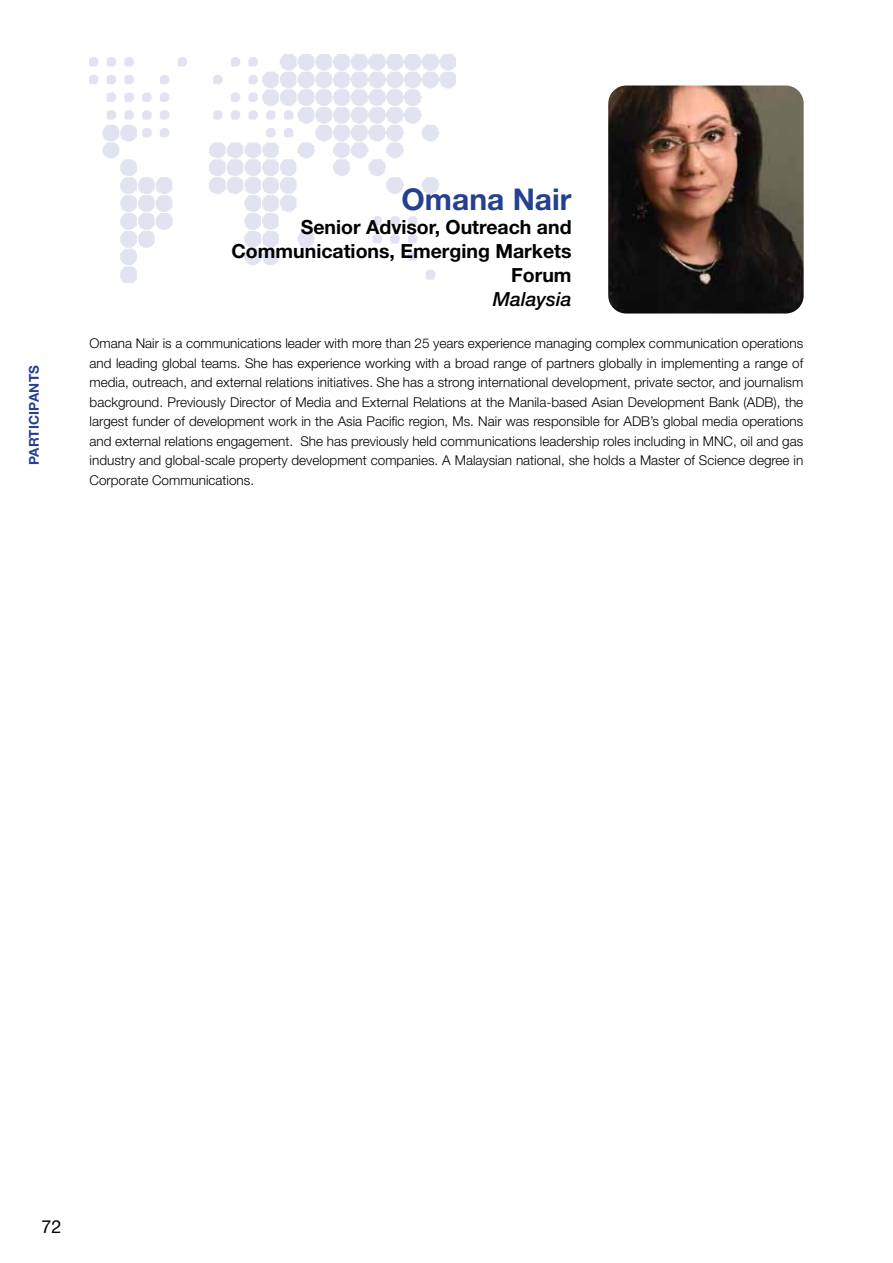
<style>
.page{position:relative;width:893px;height:1263px;background:#fff}
.page>*{position:absolute;margin:0;border:0;box-sizing:border-box;transform-origin:0 0}
.t1{font:700 30px "Helvetica Neue LT Std";color:#25408f}
.t2{font:700 19.5px/24px "Helvetica Neue LT Std";color:#000;text-align:right}
.t3{font:italic 500 19.5px "Helvetica Neue LT Std";color:#000}
.t4{font:18px "Helvetica Neue LT Std";color:#000}
.t5{font:300 13.5px/19.5px "Helvetica Neue LT Std";color:#000;text-align:justify}
.t6{font:700 13.5px "Helvetica Neue LT Std";letter-spacing:.01em;color:#25408f}
</style>
<div class="page">
<img style="left:89px;top:54px;width:366px;height:228px">
<img style="left:608px;top:86px;width:196px;height:228px">
<p class="t6" style="left:26px;top:465px;width:102px;rotate:-90deg">PARTICIPANTS</p>
<h1 class="t1" style="left:402px;top:181px;width:171px">Omana Nair</h1>
<h2 class="t2" style="left:232px;top:215px;width:342px">Senior Advisor, Outreach and<br>Communications, Emerging Markets<br>Forum</h2>
<h2 class="t3" style="left:493px;top:288px;width:80px">Malaysia</h2>
<p class="t5" style="left:90px;top:333px;width:715px">Omana Nair is a communications leader with more than 25 years experience managing complex communication operations and leading global teams. She has experience working with a broad range of partners globally in implementing a range of media, outreach, and external relations initiatives. She has a strong international development, private sector, and journalism background. Previously Director of Media and External Relations at the Manila-based Asian Development Bank (ADB), the largest funder of development work in the Asia Pacific region, Ms. Nair was responsible for ADB’s global media operations and external relations engagement. She has previously held communications leadership roles including in MNC, oil and gas industry and global-scale property development companies. A Malaysian national, she holds a Master of Science degree in Corporate Communications.</p>
<h3 class="t4" style="left:42px;top:1215px;width:22px">72</h3>
</div>
